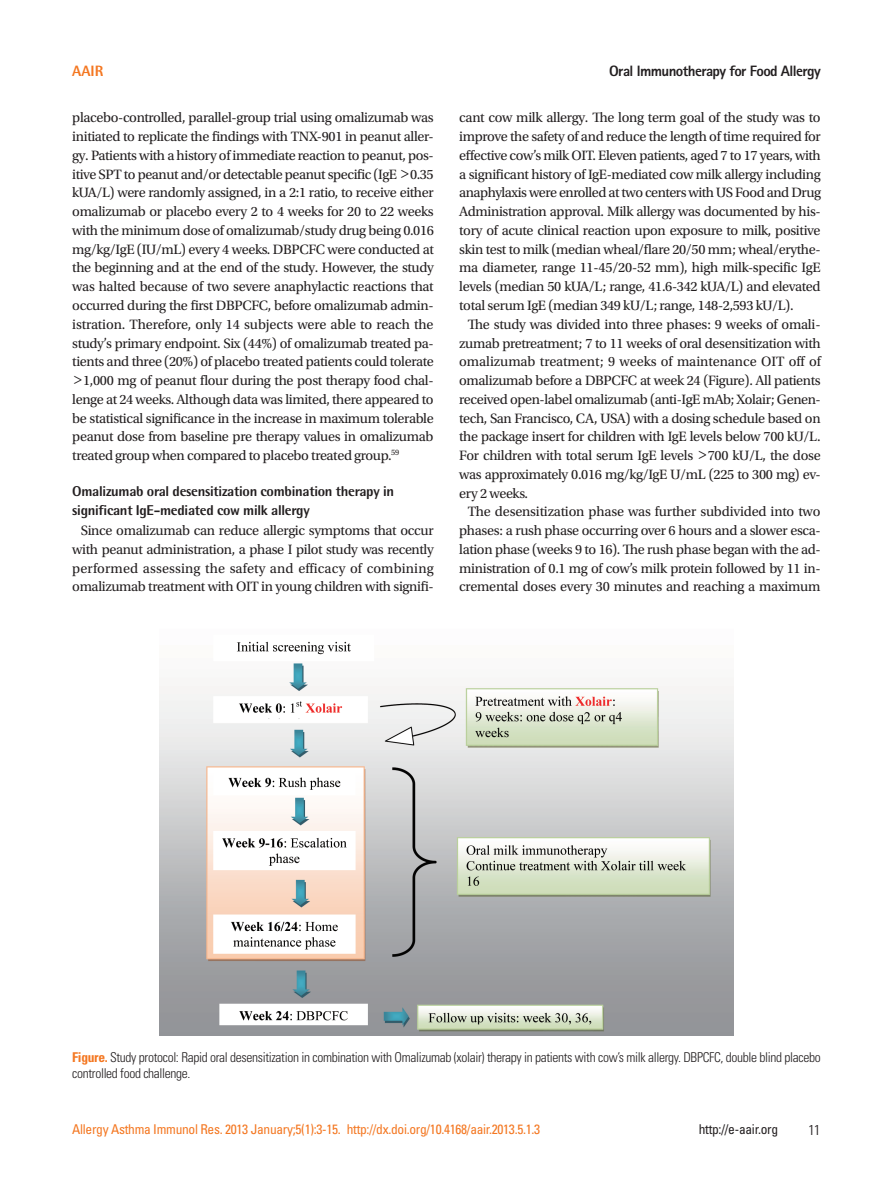
<style>
.page{position:relative;width:893px;height:1191px;background:#fff}
.page>*{position:absolute;margin:0;border:0;box-sizing:border-box;transform-origin:0 0}
.t1{font:300 15.75px "Rotis Semi Sans Std";color:#231f20}
.t2{font:800 15px "Rotis Sans Serif Std";letter-spacing:-.04em;color:#231f20}
.t3{font:800 15px "Rotis Semi Sans Std";color:#f47721}
.본문{font:14.25px/18.8px "Utopia Std";letter-spacing:-.025em;color:#231f20;text-align:justify}
.소제목2{font:800 14.25px/18.8px "Rotis Semi Sans Std";letter-spacing:-.02em;color:#231f20}
.표그림캡션{font:300 condensed 13.5px/16.2px "Univers LT Std";letter-spacing:-.025em;color:#231f20}
.t4{font:condensed 13.5px "Univers LT Std";letter-spacing:-.02em;color:#f47721}
.t5{font:condensed 13.5px "Univers LT Std";letter-spacing:-.02em;color:#231f20}
.s1{font-family:"Dotum"}
.s2{font-weight:700;color:#f47721}
</style>
<div class="page">
<img style="left:160px;top:641px;width:573px;height:394px">
<p class="t3" style="left:72px;top:62px;width:33px">AAIR</p>
<p class="본문" style="left:72px;top:109px;width:363px">placebo-controlled, parallel-group trial using omalizumab was initiated to replicate the findings with TNX-901 in peanut aller&shy;gy. Patients with a history of immediate reaction to peanut, pos&shy;itive SPT to peanut and/or detectable peanut specific (IgE <span class="s1">&gt;</span>0.35 kUA/L) were randomly assigned, in a 2:1 ratio, to receive either omalizumab or placebo every 2 to 4 weeks for 20 to 22 weeks with the minimum dose of omalizumab/study drug being 0.016 mg/kg/IgE (IU/mL) every 4 weeks. DBPCFC were conducted at the beginning and at the end of the study. However, the study was halted because of two severe anaphylactic reactions that occurred during the first DBPCFC, before omalizumab admin&shy;istration. Therefore, only 14 subjects were able to reach the study’s primary endpoint. Six (44%) of omalizumab treated pa&shy;tients and three (20%) of placebo treated patients could tolerate <span class="s1">&gt;</span>1,000 mg of peanut flour during the post therapy food chal&shy;lenge at 24 weeks. Although data was limited, there appeared to be statistical significance in the increase in maximum tolerable peanut dose from baseline pre therapy values in omalizumab treated group when compared to placebo treated group.<sup>59</sup></p>
<p class="소제목2" style="left:72px;top:482px;width:323px">Omalizumab oral desensitization combination therapy in significant IgE-mediated cow milk allergy</p>
<p class="본문" style="left:72px;top:521px;width:363px;text-align:center">Since omalizumab can reduce allergic symptoms that occur with peanut administration, a phase I pilot study was recently performed assessing the safety and efficacy of combining omalizumab treatment with OIT in young children with signifi-</p>
<p class="t2" style="left:609px;top:62px;width:213px">Oral Immunotherapy for Food Allergy</p>
<p class="본문" style="left:459px;top:109px;width:363px">cant cow milk allergy. The long term goal of the study was to improve the safety of and reduce the length of time required for effective cow’s milk OIT. Eleven patients, aged 7 to 17 years, with a significant history of IgE-mediated cow milk allergy including anaphylaxis were enrolled at two centers with US Food and Drug Administration approval. Milk allergy was documented by his&shy;tory of acute clinical reaction upon exposure to milk, positive skin test to milk (median wheal/flare 20/50 mm; wheal/erythe&shy;ma diameter, range 11-45/20-52 mm), high milk-specific IgE levels (median 50 kUA/L; range, 41.6-342 kUA/L) and elevated total serum IgE (median 349 kU/L; range, 148-2,593 kU/L).</p>
<p class="본문" style="left:459px;top:315px;width:363px;text-indent:9px">The study was divided into three phases: 9 weeks of omali&shy;zumab pretreatment; 7 to 11 weeks of oral desensitization with omalizumab treatment; 9 weeks of maintenance OIT off of omalizumab before a DBPCFC at week 24 (Figure). All patients received open-label omalizumab (anti-IgE mAb; Xolair; Genen&shy;tech, San Francisco, CA, USA) with a dosing schedule based on the package insert for children with IgE levels below 700 kU/L.<br>For children with total serum IgE levels <span class="s1">&gt;</span>700 kU/L, the dose was approximately 0.016 mg/kg/IgE U/mL (225 to 300 mg) ev&shy;ery 2 weeks.</p>
<p class="본문" style="left:459px;top:502px;width:363px;text-align:center">The desensitization phase was further subdivided into two phases: a rush phase occurring over 6 hours and a slower esca&shy;lation phase (weeks 9 to 16). The rush phase began with the ad&shy;ministration of 0.1 mg of cow’s milk protein followed by 11 in&shy;cremental doses every 30 minutes and reaching a maximum</p>
<p class="표그림캡션" style="left:72px;top:1049px;width:750px"><span class="s2">Figure.</span> Study protocol: Rapid oral desensitization in combination with Omalizumab (xolair) therapy in patients with cow’s milk allergy. DBPCFC, double blind placebo controlled food challenge.</p>
<p class="t4" style="left:72px;top:1120px;width:469px">Allergy Asthma Immunol Res. 2013 January;5(1):3-15. http://dx.doi.org/10.4168/aair.2013.5.1.3</p>
<p class="t5" style="left:699px;top:1120px;width:81px">http://e-aair.org</p>
<p class="t1" style="left:807px;top:1120px;width:15px">11</p>
</div>
